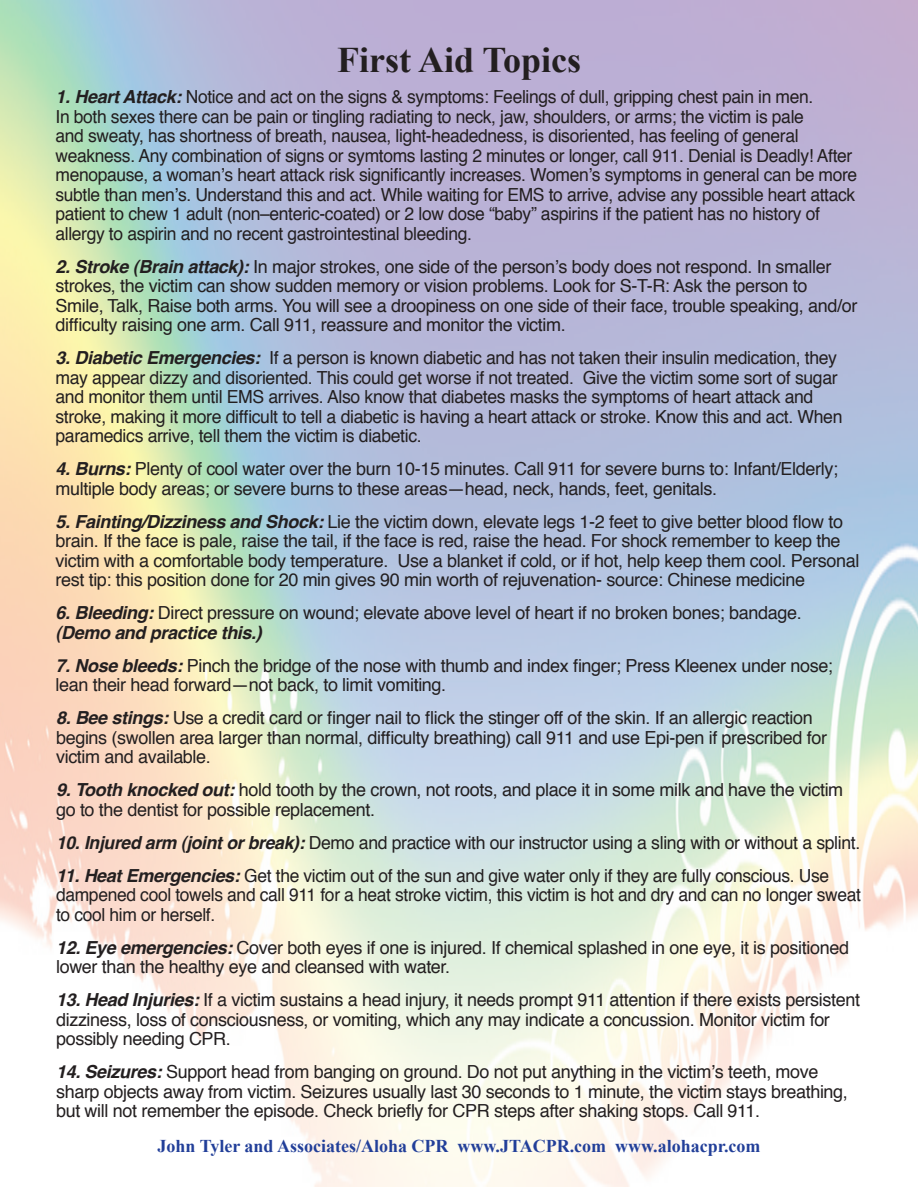
<style>
.page{position:relative;width:918px;height:1188px;background:#fff}
.page>*{position:absolute;margin:0;border:0;box-sizing:border-box;transform-origin:0 0}
.t1{font:700 36px "Times New Roman";color:#231f20}
.t2{font:18px/19.5px "Helvetica";letter-spacing:-.02em;color:#231f20}
.t3{font:700 18px "Times New Roman";color:#223f99}
.s1{font-weight:700;font-style:italic}
</style>
<div class="page">
<img style="left:0;top:0;width:918px;height:1187px">
<p class="t1" style="left:337px;top:35px;width:246px">First Aid Topics</p>
<p class="t2" style="left:56px;top:88px;width:803px"><span class="s1">1. Heart Attack:</span> Notice and act on the signs &amp; symptoms: Feelings of dull, gripping chest pain in men.<br>In both sexes there can be pain or tingling radiating to neck, jaw, shoulders, or arms; the victim is pale<br>and sweaty, has shortness of breath, nausea, light-headedness, is disoriented, has feeling of general weakness. Any combination of signs or symtoms lasting 2 minutes or longer, call 911. Denial is Deadly! After menopause, a woman’s heart attack risk significantly increases. Women’s symptoms in general can be more subtle than men’s. Understand this and act. While waiting for EMS to arrive, advise any possible heart attack patient to chew 1 adult (non–enteric-coated) or 2 low dose “baby” aspirins if the patient has no history of allergy to aspirin and no recent gastrointestinal bleeding.</p>
<p class="t2" style="left:56px;top:257px;width:803px"><span class="s1">2. Stroke (Brain attack):</span> In major strokes, one side of the person’s body does not respond. In smaller strokes, the victim can show sudden memory or vision problems. Look for S-T-R: Ask the person to Smile, Talk, Raise both arms. You will see a droopiness on one side of their face, trouble speaking, and/or difficulty raising one arm. Call 911, reassure and monitor the victim.</p>
<p class="t2" style="left:56px;top:349px;width:789px"><span class="s1">3. Diabetic Emergencies:</span> If a person is known diabetic and has not taken their insulin medication, they may appear dizzy and disoriented. This could get worse if not treated. Give the victim some sort of sugar and monitor them until EMS arrives. Also know that diabetes masks the symptoms of heart attack and stroke, making it more difficult to tell a diabetic is having a heart attack or stroke. Know this and act. When paramedics arrive, tell them the victim is diabetic.</p>
<p class="t2" style="left:56px;top:460px;width:784px"><span class="s1">4. Burns:</span> Plenty of cool water over the burn 10-15 minutes. Call 911 for severe burns to: Infant/Elderly; multiple body areas; or severe burns to these areas—head, neck, hands, feet, genitals.</p>
<p class="t2" style="left:56px;top:512px;width:805px"><span class="s1">5. Fainting/Dizziness and Shock:</span> Lie the victim down, elevate legs 1-2 feet to give better blood flow to brain. If the face is pale, raise the tail, if the face is red, raise the head. For shock remember to keep the victim with a comfortable body temperature. Use a blanket if cold, or if hot, help keep them cool. Personal rest tip: this position done for 20 min gives 90 min worth of rejuvenation- source: Chinese medicine</p>
<p class="t2" style="left:56px;top:604px;width:748px"><span class="s1">6. Bleeding:</span> Direct pressure on wound; elevate above level of heart if no broken bones; bandage. <span class="s1">(Demo and practice this.)</span></p>
<p class="t2" style="left:56px;top:656px;width:779px"><span class="s1">7. Nose bleeds:</span> Pinch the bridge of the nose with thumb and index finger; Press Kleenex under nose; lean their head forward—not back, to limit vomiting.</p>
<p class="t2" style="left:56px;top:709px;width:772px"><span class="s1">8. Bee stings:</span> Use a credit card or finger nail to flick the stinger off of the skin. If an allergic reaction begins (swollen area larger than normal, difficulty breathing) call 911 and use Epi-pen if prescribed for victim and available.</p>
<p class="t2" style="left:56px;top:781px;width:789px"><span class="s1">9. Tooth knocked out:</span> hold tooth by the crown, not roots, and place it in some milk and have the victim go to the dentist for possible replacement.</p>
<p class="t2" style="left:56px;top:833px;width:806px"><span class="s1">10. Injured arm (joint or break):</span> Demo and practice with our instructor using a sling with or without a splint.</p>
<p class="t2" style="left:56px;top:866px;width:806px"><span class="s1">11. Heat Emergencies:</span> Get the victim out of the sun and give water only if they are fully conscious. Use dampened cool towels and call 911 for a heat stroke victim, this victim is hot and dry and can no longer sweat to cool him or herself.</p>
<p class="t2" style="left:56px;top:938px;width:794px"><span class="s1">12. Eye emergencies:</span> Cover both eyes if one is injured. If chemical splashed in one eye, it is positioned lower than the healthy eye and cleansed with water.</p>
<p class="t2" style="left:56px;top:991px;width:806px"><span class="s1">13. Head Injuries:</span> If a victim sustains a head injury, it needs prompt 911 attention if there exists persistent dizziness, loss of consciousness, or vomiting, which any may indicate a concussion. Monitor victim for possibly needing CPR.</p>
<p class="t2" style="left:56px;top:1063px;width:793px"><span class="s1">14. Seizures:</span> Support head from banging on ground. Do not put anything in the victim’s teeth, move sharp objects away from victim. Seizures usually last 30 seconds to 1 minute, the victim stays breathing, but will not remember the episode. Check briefly for CPR steps after shaking stops. Call 911.</p>
<p class="t3" style="left:157px;top:1134px;width:605px">John Tyler and Associates/Aloha CPR www.JTACPR.com www.alohacpr.com</p>
</div>
